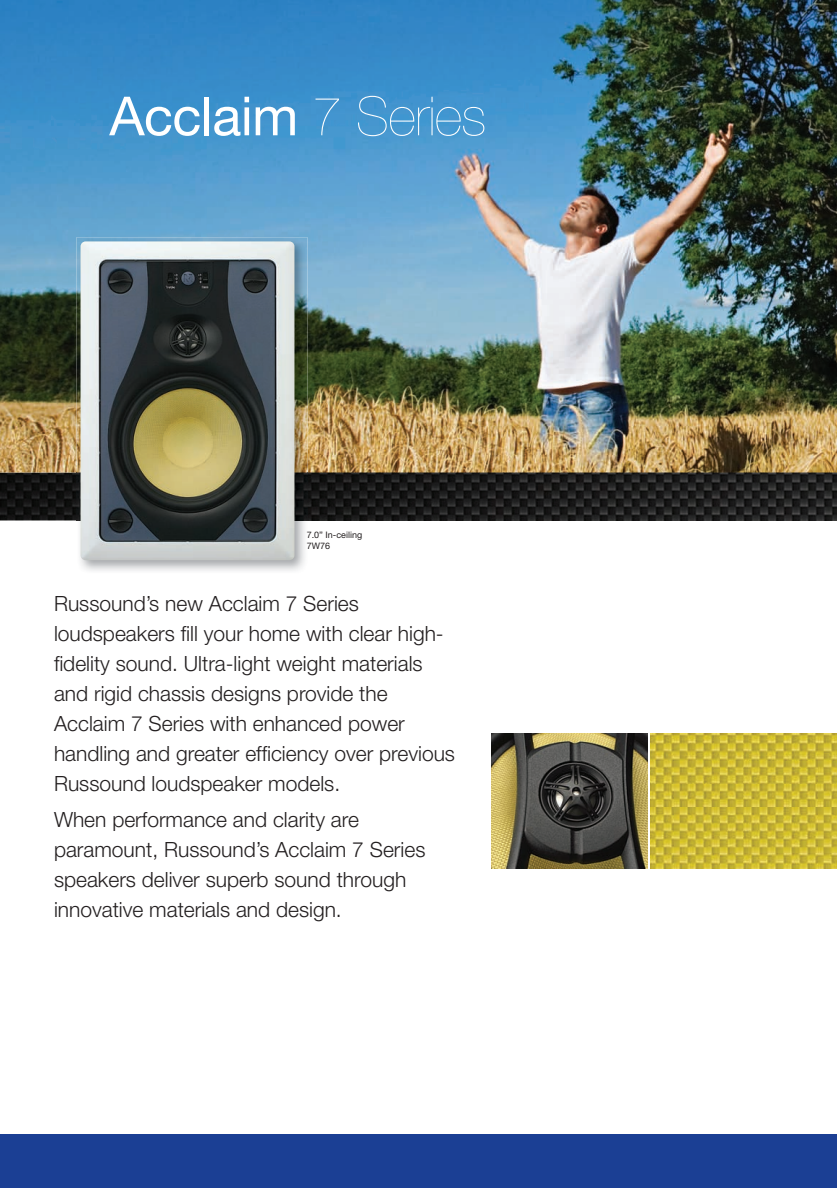
<style>
.page{position:relative;width:837px;height:1188px;background:#fff}
.page>*{position:absolute;margin:0;border:0;box-sizing:border-box;transform-origin:0 0}
.t1{font:54px "Helvetica Neue";letter-spacing:-.01em;color:#fff}
.t2{font:300 21px/30px "Helvetica Neue";color:#231f20}
.t3{font:9px/10.8px "Helvetica Neue";color:#231f20}
.s1{font-weight:200}
</style>
<div class="page">
<img style="left:76px;top:472px;width:761px;height:48px">
<img style="left:0;top:472px;width:76px;height:48px">
<img style="left:0;top:0;width:837px;height:472px">
<div style="left:0;top:1134px;width:837px;height:54px;background:#1b3f94"></div>
<img style="left:491px;top:734px;width:157px;height:134px">
<img style="left:650px;top:734px;width:187px;height:134px">
<img style="left:76px;top:520px;width:232px;height:51px">
<img style="left:76px;top:237px;width:232px;height:235px">
<img style="left:81px;top:241px;width:213px;height:319px">
<h1 class="t1" style="left:110px;top:84px;width:378px">Acclaim <span class="s1">7 Series</span></h1>
<p class="t3" style="left:307px;top:529px;width:57px">7.0” In-ceiling<br>7W76</p>
<p class="t2" style="left:54px;top:588px;width:403px">Russound’s new Acclaim 7 Series loudspeakers fill your home with clear high&shy;fidelity sound. Ultra-light weight materials and rigid chassis designs provide the Acclaim 7 Series with enhanced power handling and greater efficiency over previous Russound loudspeaker models.</p>
<p class="t2" style="left:54px;top:804px;width:373px">When performance and clarity are paramount, Russound’s Acclaim 7 Series speakers deliver superb sound through innovative materials and design.</p>
</div>
